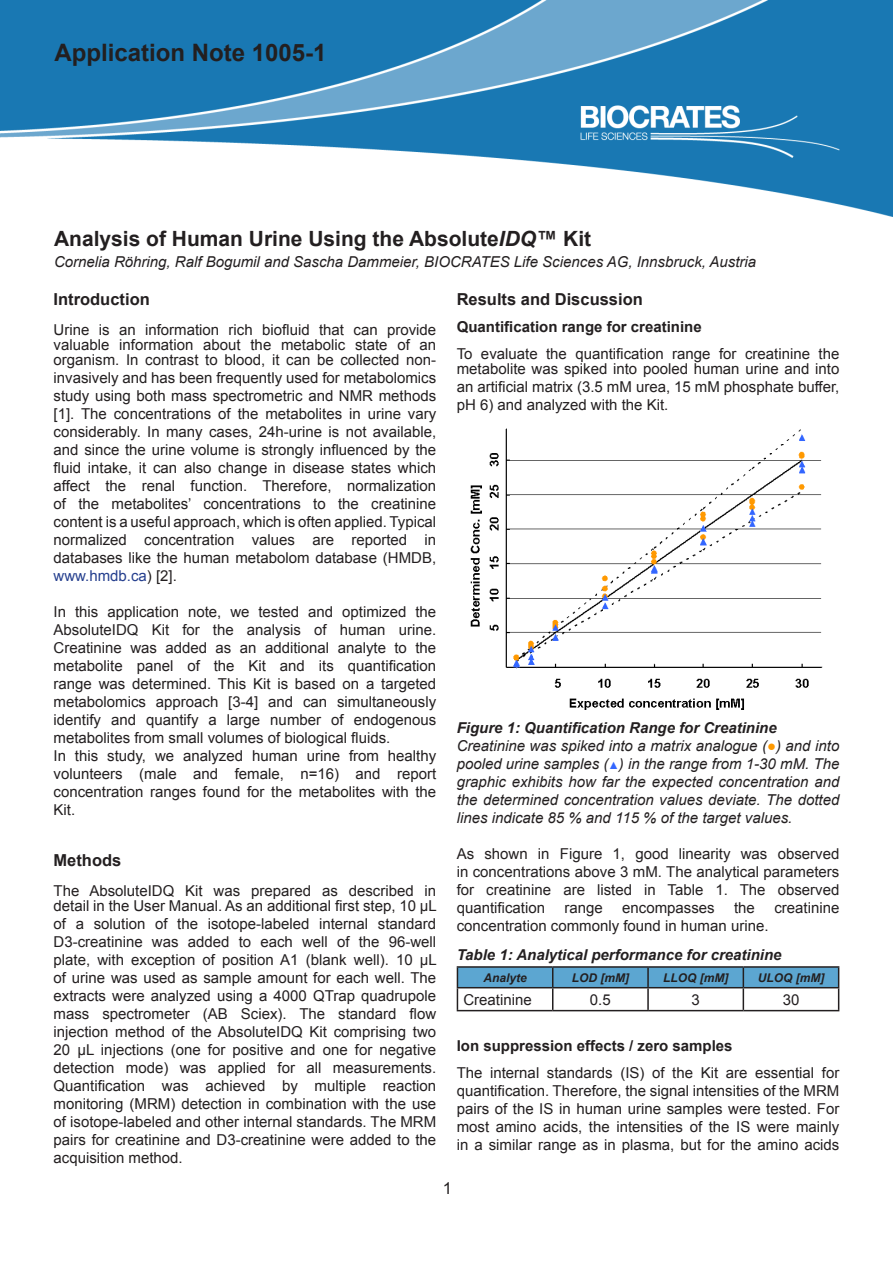
<style>
.page{position:relative;width:893px;height:1263px;background:#fff}
.page>*{position:absolute;margin:0;border:0;box-sizing:border-box;transform-origin:0 0}
.t1{font:700 24px "Arial";color:#231f20}
.t2{font:700 21px "Arial";color:#231f20}
.t3{font:700 16.5px "Arial";color:#231f20}
.t4{font:16.5px "Arial";color:#231f20}
.t5{font:15px/18px "Arial";color:#231f20;text-align:justify}
.t6{font:italic 15px/18px "Arial";color:#231f20}
.t7{font:700 15px "Arial";color:#231f20}
.t8{font:italic 700 15px "Arial";color:#231f20}
.t9{font:italic 700 12px "Arial";color:#231f20}
.s1{font-style:italic}
.s2{color:#253f8e}
.s3{font-weight:700}
.s4{color:#f90}
.s5{font-size:10.5px;color:#36f}
</style>
<div class="page">
<img style="left:0;top:0;width:893px;height:217px">
<img style="left:470px;top:428px;width:353px;height:282px">
<hr style="left:457px;top:966px;width:96px;height:2px;background:#231f20">
<hr style="left:553px;top:966px;width:95px;height:2px;background:#231f20">
<hr style="left:648px;top:966px;width:95px;height:2px;background:#231f20">
<hr style="left:743px;top:966px;width:96px;height:2px;background:#231f20">
<svg style="left:457px;top:967px;width:382px;height:43px"></svg>
<hr style="left:457px;top:1010px;width:96px;height:1px;background:#231f20">
<hr style="left:553px;top:1010px;width:95px;height:1px;background:#231f20">
<hr style="left:648px;top:1010px;width:95px;height:1px;background:#231f20">
<hr style="left:743px;top:1010px;width:96px;height:1px;background:#231f20">
<h1 class="t1" style="left:54px;top:37px;width:274px">Application Note 1005-1</h1>
<h2 class="t2" style="left:54px;top:225px;width:539px">Analysis of Human Urine Using the Absolute<span class="s1">IDQ</span>™ Kit</h2>
<p class="t6" style="left:54px;top:253px;width:704px">Cornelia Röhring, Ralf Bogumil and Sascha Dammeier, BIOCRATES Life Sciences AG, Innsbruck, Austria</p>
<p class="t3" style="left:54px;top:288px;width:98px">Introduction</p>
<p class="t5" style="left:54px;top:322px;width:384px;line-height:15px">Urine is an information rich biofluid that can provide valuable information about the metabolic state of an organism. In contrast to blood, it can be collected non-</p>
<p class="t5" style="left:54px;top:369px;width:384px">invasively and has been frequently used for metabolomics study using both mass spectrometric and NMR methods [1]. The concentrations of the metabolites in urine vary considerably. In many cases, 24h-urine is not available, and since the urine volume is strongly influenced by the fluid intake, it can also change in disease states which affect the renal function. Therefore, normalization of the metabolites’ concentrations to the creatinine content is a useful approach, which is often applied. Typical normalized concentration values are reported in databases like the human metabolom database (HMDB, <span class="s2">www.hmdb.ca</span>) [2].</p>
<p class="t5" style="left:54px;top:603px;width:384px;text-align:left">In this application note, we tested and optimized the AbsoluteIDQ Kit for the analysis of human urine.<br>Creatinine was added as an additional analyte to the metabolite panel of the Kit and its quantification range was determined. This Kit is based on a targeted metabolomics approach [3-4] and can simultaneously identify and quantify a large number of endogenous metabolites from small volumes of biological fluids.<br>In this study, we analyzed human urine from healthy volunteers (male and female, n=16) and report concentration ranges found for the metabolites with the Kit.</p>
<p class="t3" style="left:54px;top:849px;width:69px">Methods</p>
<p class="t5" style="left:54px;top:883px;width:385px;line-height:15px">The AbsoluteIDQ Kit was prepared as described in detail in the User Manual. As an additional first step, 10 µL</p>
<p class="t5" style="left:54px;top:915px;width:385px">of a solution of the isotope-labeled internal standard D3-creatinine was added to each well of the 96-well plate, with exception of position A1 (blank well). 10 µL of urine was used as sample amount for each well. The extracts were analyzed using a 4000 QTrap quadrupole mass spectrometer (AB Sciex). The standard flow injection method of the AbsoluteIDQ Kit comprising two 20 µL injections (one for positive and one for negative detection mode) was applied for all measurements.<br>Quantification was achieved by multiple reaction monitoring (MRM) detection in combination with the use of isotope-labeled and other internal standards. The MRM pairs for creatinine and D3-creatinine were added to the acquisition method.</p>
<p class="t3" style="left:457px;top:288px;width:188px">Results and Discussion</p>
<p class="t7" style="left:457px;top:316px;width:247px">Quantification range for creatinine</p>
<p class="t5" style="left:457px;top:346px;width:384px;line-height:15px">To evaluate the quantification range for creatinine the metabolite was spiked into pooled human urine and into</p>
<p class="t5" style="left:457px;top:377px;width:384px">an artificial matrix (3.5 mM urea, 15 mM phosphate buffer, pH 6) and analyzed with the Kit.</p>
<p class="t6" style="left:457px;top:719px;width:384px"><span class="s3">Figure 1: Quantification Range for Creatinine </span>Creatinine was spiked into a matrix analogue (<span class="s4">●</span>) and into pooled urine samples (<span class="s5">▲</span>) in the range from 1-30 mM. The graphic exhibits how far the expected concentration and the determined concentration values deviate. The dotted lines indicate 85 % and 115 % of the target values.</p>
<p class="t5" style="left:457px;top:845px;width:384px">As shown in Figure 1, good linearity was observed in concentrations above 3 mM. The analytical parameters for creatinine are listed in Table 1. The observed quantification</p>
<p class="t5" style="left:564px;top:899px;width:40px">range</p>
<p class="t5" style="left:622px;top:899px;width:94px">encompasses</p>
<p class="t5" style="left:734px;top:899px;width:22px">the</p>
<p class="t5" style="left:774px;top:899px;width:67px">creatinine</p>
<p class="t5" style="left:457px;top:917px;width:313px">concentration commonly found in human urine.</p>
<p class="t8" style="left:457px;top:945px;width:326px">Table 1: Analytical performance for creatinine</p>
<p class="t9" style="left:483px;top:970px;width:45px">Analyte</p>
<p class="t9" style="left:572px;top:970px;width:59px">LOD [mM]</p>
<p class="t9" style="left:663px;top:970px;width:67px">LLOQ [mM]</p>
<p class="t9" style="left:758px;top:970px;width:68px">ULOQ [mM]</p>
<p class="t5" style="left:463px;top:990px;width:70px">Creatinine</p>
<p class="t5" style="left:590px;top:990px;width:22px">0.5</p>
<p class="t5" style="left:691px;top:990px;width:10px">3</p>
<p class="t5" style="left:783px;top:990px;width:18px">30</p>
<p class="t7" style="left:457px;top:1036px;width:277px">Ion suppression effects / zero samples</p>
<p class="t5" style="left:457px;top:1064px;width:384px">The internal standards (IS) of the Kit are essential for quantification. Therefore, the signal intensities of the MRM pairs of the IS in human urine samples were tested. For most amino acids, the intensities of the IS were mainly in a similar range as in plasma, but for the amino acids</p>
<p class="t4" style="left:443px;top:1177px;width:11px">1</p>
</div>
